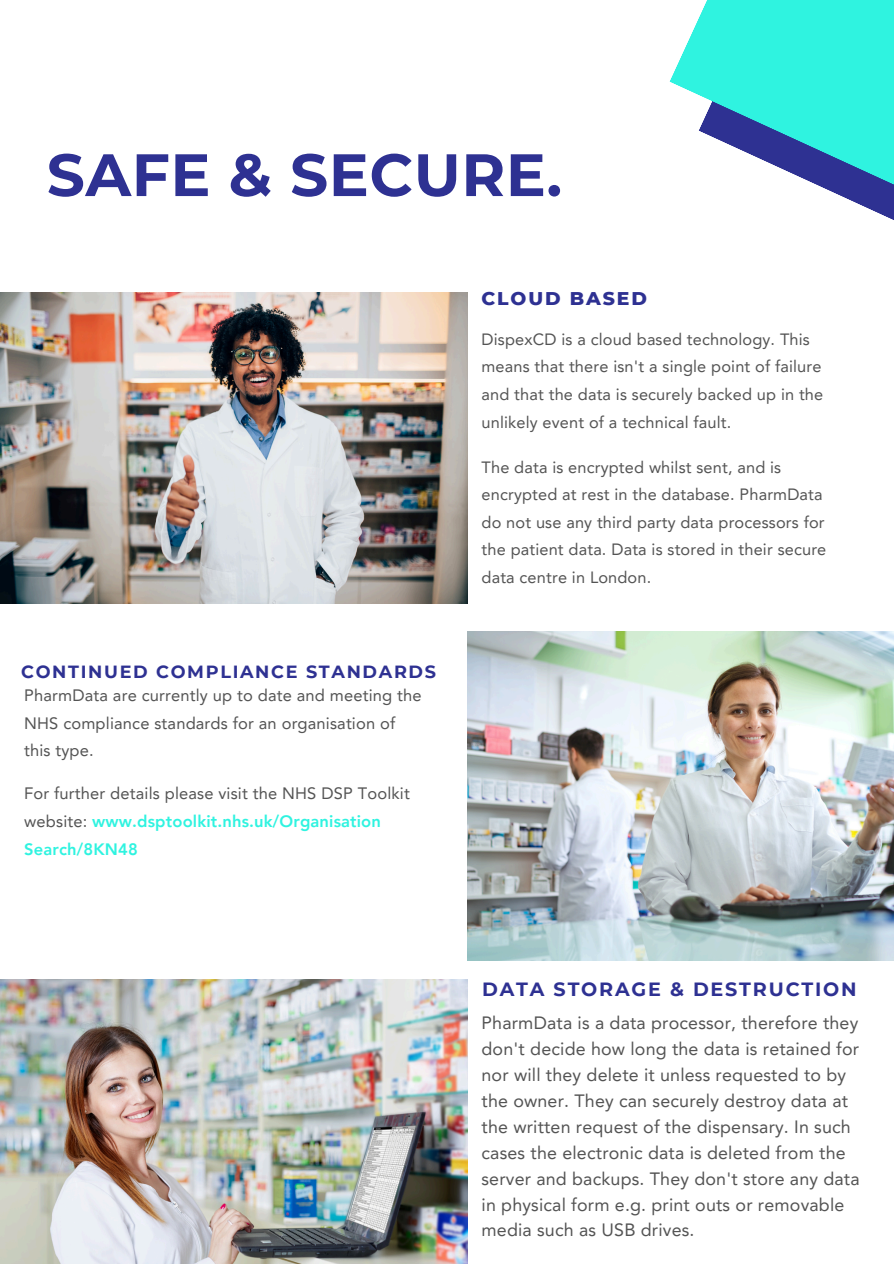
<style>
.page{position:relative;width:894px;height:1264px;background:#fff}
.page>*{position:absolute;margin:0;border:0;box-sizing:border-box;transform-origin:0 0}
.t1{font:700 59.7px "Montserrat";letter-spacing:.01em;color:#2e3192}
.t2{font:700 19.05px "Montserrat";letter-spacing:.095em;color:#2e3192}
.t3{font:800 18.75px "Montserrat";letter-spacing:.1em;color:#2e3192}
.t4{font:17.85px/25.8px "Avenir LT Pro";letter-spacing:.01em;color:#545454}
.t5{font:700 17.55px "Montserrat";letter-spacing:.095em;color:#2e3192}
.t6{font:16.5px/27.8px "Avenir LT Pro";letter-spacing:.01em;color:#545454}
.t7{font:800 16.5px "Avenir LT Pro";letter-spacing:.01em;color:#2ff3e0}
.t8{font:16.35px/27.6px "Avenir LT Pro";letter-spacing:.01em;color:#545454}
.s1{font-weight:800;color:#2ff3e0}
</style>
<div class="page">
<img style="left:468px;top:631px;width:425px;height:329px">
<img style="left:0;top:292px;width:467px;height:311px">
<svg style="left:669px;top:0;width:224px;height:220px;fill:#2ff3e0"></svg>
<img style="left:0;top:979px;width:467px;height:284px">
<p class="t1" style="left:47px;top:138px;width:516px">SAFE &amp; SECURE.</p>
<p class="t5" style="left:21px;top:660px;width:416px">CONTINUED COMPLIANCE STANDARDS</p>
<p class="t6" style="left:24px;top:682px;width:399px">PharmData are currently up to date and meeting the<br>NHS compliance standards for an organisation of this type.</p>
<p class="t6" style="left:24px;top:781px;width:387px">For further details please visit the NHS DSP Toolkit website: <span class="s1">www.dsptoolkit.nhs.uk/Organisation</span></p>
<p class="t7" style="left:24px;top:842px;width:115px">Search/8KN48</p>
<h2 class="t3" style="left:481px;top:287px;width:167px">CLOUD BASED</h2>
<p class="t8" style="left:481px;top:327px;width:341px">DispexCD is a cloud based technology. This means that there isn't a single point of failure</p>
<p class="t8" style="left:481px;top:382px;width:343px">and that the data is securely backed up in the unlikely event of a technical fault.</p>
<p class="t8" style="left:481px;top:454px;width:342px">The data is encrypted whilst sent, and is encrypted at rest in the database. PharmData</p>
<p class="t8" style="left:481px;top:510px;width:344px">do not use any third party data processors for</p>
<p class="t8" style="left:481px;top:537px;width:346px">the patient data. Data is stored in their secure data centre in London.</p>
<h2 class="t2" style="left:482px;top:977px;width:376px">DATA STORAGE &amp; DESTRUCTION</h2>
<p class="t4" style="left:481px;top:1011px;width:379px">PharmData is a data processor, therefore they don't decide how long the data is retained for nor will they delete it unless requested to by the owner. They can securely destroy data at the written request of the dispensary. In such cases the electronic data is deleted from the server and backups. They don't store any data in physical form e.g. print outs or removable media such as USB drives.</p>
</div>
